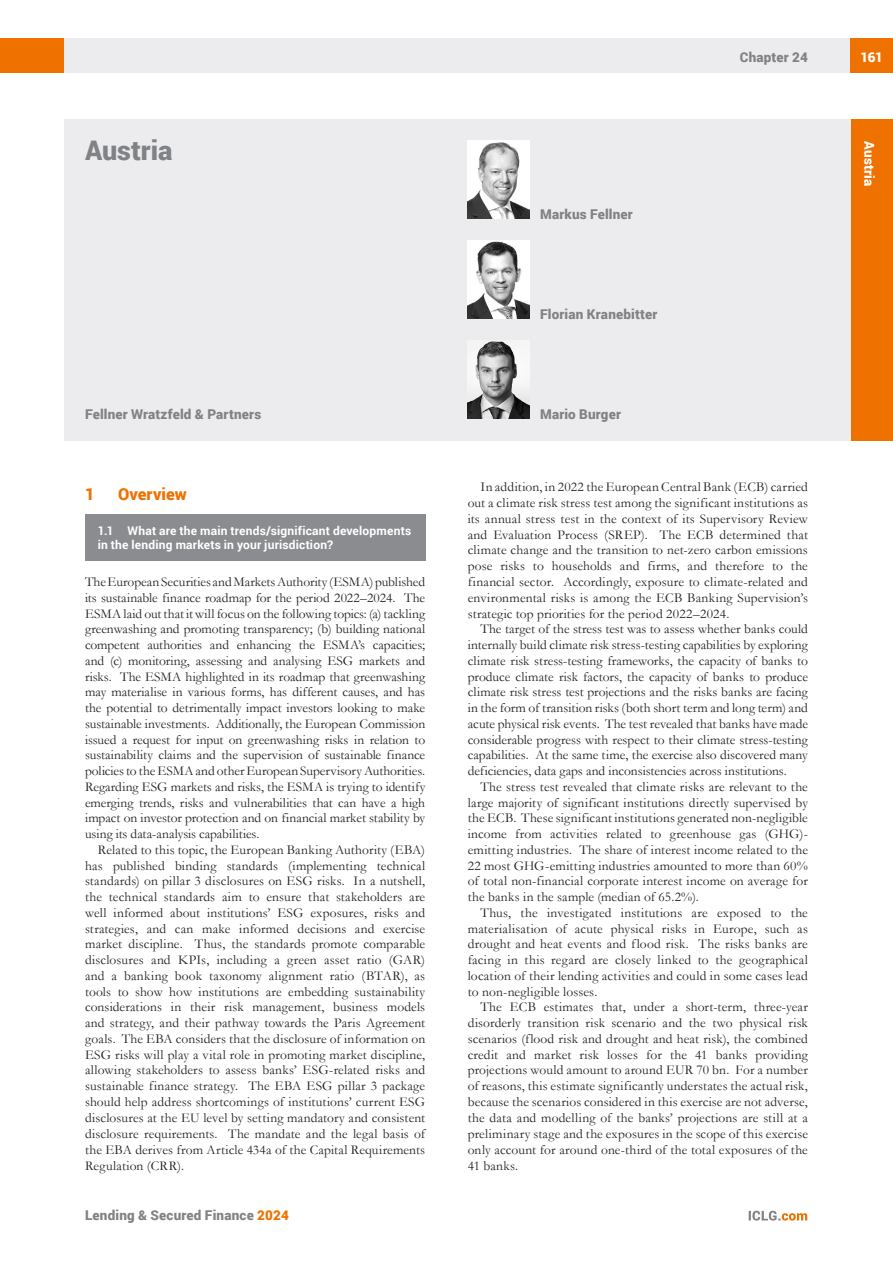
<style>
.page{position:relative;width:893px;height:1263px;background:#fff}
.page>*{position:absolute;margin:0;border:0;box-sizing:border-box;transform-origin:0 0}
.t1{font:900 27px "Roboto";color:#808285}
.t2{font:900 16.5px "Roboto";color:#ef7100}
.t3{font:13.5px/15.8px "Garamond";letter-spacing:.01em;color:#231f20;text-align:justify}
.t4{font:900 13.5px "Roboto";letter-spacing:.015em;color:#808285}
.t5{font:900 13.5px "Roboto";letter-spacing:.01em;color:#fff}
.t6{font:700 12px/14px "Roboto";letter-spacing:.015em;color:#fff}
.s1{color:#ef7100}
</style>
<div class="page">
<div style="left:64px;top:38px;width:786px;height:34px;background:#ececee"></div>
<div style="left:850px;top:38px;width:43px;height:34px;background:#ef7100"></div>
<div style="left:0;top:38px;width:64px;height:34px;background:#ef7100"></div>
<svg style="left:749px;top:1211px;width:58px;height:9px"></svg>
<div style="left:850px;top:119px;width:43px;height:321px;background:#ef7100"></div>
<div style="left:64px;top:119px;width:786px;height:321px;background:#ececee"></div>
<img style="left:468px;top:240px;width:61px;height:79px">
<img style="left:468px;top:140px;width:61px;height:79px">
<img style="left:468px;top:341px;width:61px;height:78px">
<div style="left:85px;top:514px;width:340px;height:47px;background:#8a8c8f"></div>
<p class="t4" style="left:740px;top:48px;width:70px">Chapter 24</p>
<p class="t5" style="left:860px;top:48px;width:24px">161</p>
<h1 class="t1" style="left:85px;top:131px;width:89px">Austria</h1>
<p class="t5" style="left:879px;top:141px;width:46px;rotate:90deg">Austria</p>
<p class="t4" style="left:540px;top:205px;width:94px">Markus Fellner</p>
<p class="t4" style="left:540px;top:305px;width:119px">Florian Kranebitter</p>
<p class="t4" style="left:85px;top:404px;width:178px">Fellner Wratzfeld &amp; Partners</p>
<p class="t4" style="left:540px;top:404px;width:83px">Mario Burger</p>
<p class="t2" style="left:85px;top:482px;width:11px">1</p>
<p class="t2" style="left:118px;top:482px;width:70px">Overview</p>
<p class="t6" style="left:98px;top:523px;width:315px">1.1 What are the main trends/significant developments in the lending markets in your jurisdiction?</p>
<p class="t3" style="left:85px;top:574px;width:342px">The European Securities and Markets Authority (ESMA) published its sustainable finance roadmap for the period 2022–2024. The ESMA laid out that it will focus on the following topics: (a) tackling greenwashing and promoting transparency; (b) building national competent authorities and enhancing the ESMA’s capacities; and (c) monitoring, assessing and analysing ESG markets and risks. The ESMA highlighted in its roadmap that greenwashing may materialise in various forms, has different causes, and has the potential to detrimentally impact investors looking to make sustainable investments. Additionally, the European Commission issued a request for input on greenwashing risks in relation to sustainability claims and the supervision of sustainable finance policies to the ESMA and other European Supervisory Authorities.<br>Regarding ESG markets and risks, the ESMA is trying to identify emerging trends, risks and vulnerabilities that can have a high impact on investor protection and on financial market stability by using its data-analysis capabilities.</p>
<p class="t3" style="left:85px;top:841px;width:342px;text-indent:13px">Related to this topic, the European Banking Authority (EBA) has published binding standards (implementing technical standards) on pillar 3 disclosures on ESG risks. In a nutshell, the technical standards aim to ensure that stakeholders are well informed about institutions’ ESG exposures, risks and strategies, and can make informed decisions and exercise market discipline. Thus, the standards promote comparable disclosures and KPIs, including a green asset ratio (GAR) and a banking book taxonomy alignment ratio (BTAR), as tools to show how institutions are embedding sustainability considerations in their risk management, business models and strategy, and their pathway towards the Paris Agreement goals. The EBA considers that the disclosure of information on ESG risks will play a vital role in promoting market discipline, allowing stakeholders to assess banks’ ESG-related risks and sustainable finance strategy. The EBA ESG pillar 3 package should help address shortcomings of institutions’ current ESG disclosures at the EU level by setting mandatory and consistent disclosure requirements. The mandate and the legal basis of the EBA derives from Article 434a of the Capital Requirements Regulation (CRR).</p>
<p class="t3" style="left:468px;top:479px;width:342px;text-indent:13px">In addition, in 2022 the European Central Bank (ECB) carried out a climate risk stress test among the significant institutions as its annual stress test in the context of its Supervisory Review and Evaluation Process (SREP). The ECB determined that climate change and the transition to net-zero carbon emissions pose risks to households and firms, and therefore to the financial sector. Accordingly, exposure to climate-related and environmental risks is among the ECB Banking Supervision’s strategic top priorities for the period 2022–2024.</p>
<p class="t3" style="left:468px;top:621px;width:342px;text-indent:13px">The target of the stress test was to assess whether banks could internally build climate risk stress-testing capabilities by exploring climate risk stress-testing frameworks, the capacity of banks to produce climate risk factors, the capacity of banks to produce climate risk stress test projections and the risks banks are facing in the form of transition risks (both short term and long term) and acute physical risk events. The test revealed that banks have made considerable progress with respect to their climate stress-testing capabilities. At the same time, the exercise also discovered many deficiencies, data gaps and inconsistencies across institutions.</p>
<p class="t3" style="left:468px;top:778px;width:342px;text-indent:13px">The stress test revealed that climate risks are relevant to the large majority of significant institutions directly supervised by the ECB. These significant institutions generated non-negligible income from activities related to greenhouse gas (GHG)- emitting industries. The share of interest income related to the 22 most GHG-emitting industries amounted to more than 60% of total non-financial corporate interest income on average for the banks in the sample (median of 65.2%).</p>
<p class="t3" style="left:468px;top:904px;width:342px;text-indent:13px">Thus, the investigated institutions are exposed to the materialisation of acute physical risks in Europe, such as drought and heat events and flood risk. The risks banks are facing in this regard are closely linked to the geographical location of their lending activities and could in some cases lead to non-negligible losses.</p>
<p class="t3" style="left:468px;top:999px;width:342px;text-indent:13px">The ECB estimates that, under a short-term, three-year disorderly transition risk scenario and the two physical risk scenarios (flood risk and drought and heat risk), the combined credit and market risk losses for the 41 banks providing projections would amount to around EUR 70 bn. For a number of reasons, this estimate significantly understates the actual risk, because the scenarios considered in this exercise are not adverse, the data and modelling of the banks’ projections are still at a preliminary stage and the exposures in the scope of this exercise only account for around one-third of the total exposures of the 41 banks.</p>
<p class="t4" style="left:85px;top:1206px;width:205px">Lending &amp; Secured Finance <span class="s1">2024</span></p>
</div>
